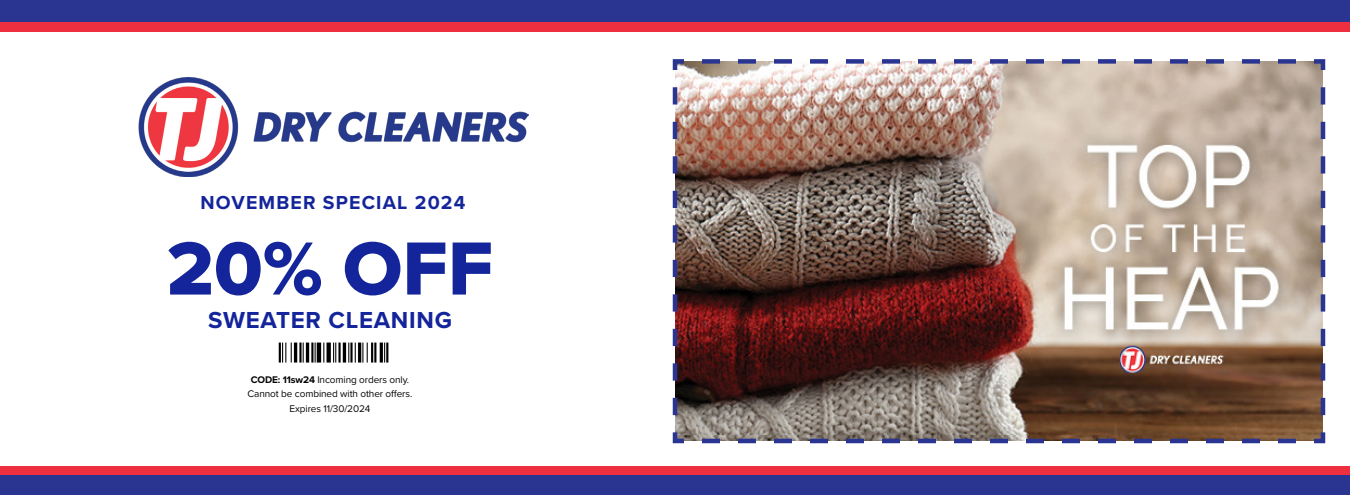
<style>
.page{position:relative;width:1350px;height:495px;background:#fff}
.page>*{position:absolute;margin:0;border:0;box-sizing:border-box;transform-origin:0 0}
.t1{font:78px "Proxima Nova Extrabld";color:#14259b}
.t2{font:700 24px "Proxima Nova";letter-spacing:.03em;color:#14259b}
.t3{font:700 19.5px "Proxima Nova";letter-spacing:.06em;color:#14259b}
.t4{font:10.05px/14px "Proxima Nova";letter-spacing:-.01em;color:#040503;text-align:center}
.s1{font-weight:700}
</style>
<div class="page">
<img style="left:278px;top:342px;width:111px;height:21px">
<img style="left:672px;top:59px;width:654px;height:385px">
<div style="left:0;top:0;width:1350px;height:32px;background:#ee2f40"></div>
<div style="left:0;top:466px;width:1350px;height:29px;background:#ee2f40"></div>
<div style="left:0;top:0;width:1350px;height:22px;background:#293591"></div>
<div style="left:0;top:476px;width:1350px;height:19px;background:#293591"></div>
<img style="left:138px;top:78px;width:390px;height:99px">
<p class="t3" style="left:201px;top:188px;width:266px">NOVEMBER SPECIAL 2024</p>
<p class="t1" style="left:167px;top:210px;width:328px">20% OFF</p>
<p class="t2" style="left:208px;top:302px;width:245px">SWEATER CLEANING</p>
<p class="t4" style="left:251px;top:373px;width:160px"><span class="s1">CODE: 11sw24</span> Incoming orders only.</p>
<p class="t4" style="left:248px;top:387px;width:166px">Cannot be combined with other offers.<br>Expires 11/30/2024</p>
</div>
